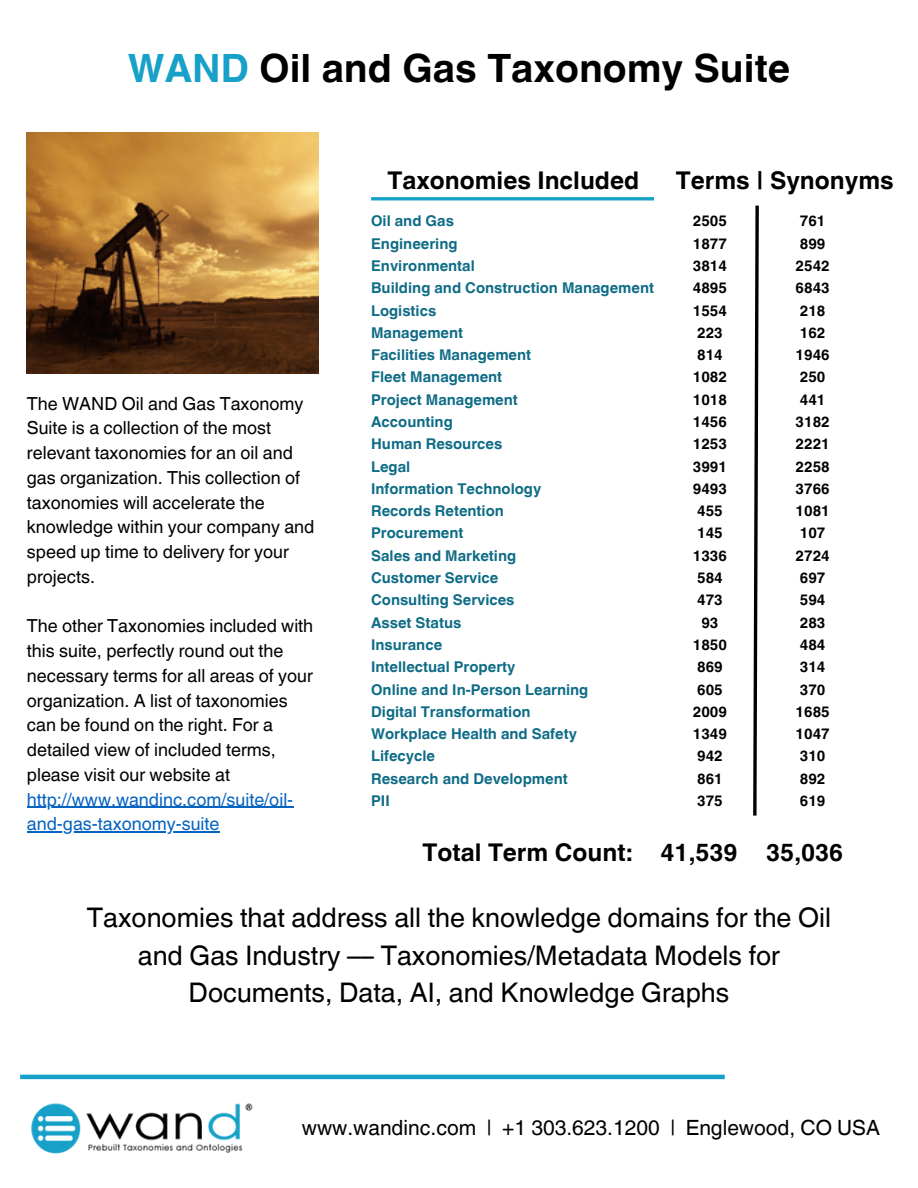
<style>
.page{position:relative;width:918px;height:1188px;background:#fff}
.page>*{position:absolute;margin:0;border:0;box-sizing:border-box;transform-origin:0 0}
.t1{font:700 39px "Helvetica World";color:#000}
.t2{font:27px/37.2px "Helvetica World";color:#000;text-align:center}
.t3{font:700 24.45px "Helvetica World";color:#000}
.t4{font:21px "Helvetica World";color:#000}
.t5{font:18px/24.8px "Helvetica World";color:#000}
.t6{font:18px/24.8px "Helvetica World";color:#0563c1}
.t7{font:700 14.85px/22.4px "Helvetica World";color:#0f6c86}
.t8{font:700 14.85px/22.4px "Helvetica World";color:#000;text-align:center}
.s1{color:#17a1c8}
</style>
<div class="page">
<img style="left:31px;top:1103px;width:222px;height:51px">
<hr style="left:20px;top:1075px;width:705px;height:4px;background:#17a1c8">
<hr style="left:371px;top:197px;width:283px;height:3px;background:#17a1c8">
<svg style="left:753px;top:205px;width:6px;height:611px"></svg>
<img style="left:27px;top:132px;width:291px;height:241px">
<hr style="left:27px;top:807px;width:266px;height:1px;background:#0563c1">
<hr style="left:27px;top:832px;width:192px;height:1px;background:#0563c1">
<h1 class="t1" style="left:128px;top:36px;width:664px"><span class="s1">WAND</span> Oil and Gas Taxonomy Suite</h1>
<p class="t5" style="left:27px;top:391px;width:289px">The WAND Oil and Gas Taxonomy<br>Suite is a collection of the most relevant taxonomies for an oil and gas organization. This collection of taxonomies will accelerate the knowledge within your company and speed up time to delivery for your projects.</p>
<p class="t5" style="left:27px;top:614px;width:288px">The other Taxonomies included with this suite, perfectly round out the necessary terms for all areas of your organization. A list of taxonomies can be found on the right. For a detailed view of included terms, please visit our website at</p>
<p class="t6" style="left:27px;top:787px;width:268px">http://www.wandinc.com/suite/oil&shy;and-gas-taxonomy-suite</p>
<h3 class="t3" style="left:388px;top:161px;width:253px">Taxonomies Included</h3>
<h3 class="t3" style="left:676px;top:161px;width:219px">Terms | Synonyms</h3>
<p class="t7" style="left:371px;top:208px;width:284px">Oil and Gas<br>Engineering<br>Environmental<br>Building and Construction Management<br>Logistics<br>Management<br>Facilities Management<br>Fleet Management<br>Project Management<br>Accounting<br>Human Resources<br>Legal<br>Information Technology<br>Records Retention<br>Procurement<br>Sales and Marketing<br>Customer Service<br>Consulting Services<br>Asset Status<br>Insurance<br>Intellectual Property<br>Online and In-Person Learning<br>Digital Transformation<br>Workplace Health and Safety<br>Lifecycle<br>Research and Development<br>PII</p>
<p class="t8" style="left:693px;top:208px;width:36px">2505<br>1877<br>3814<br>4895<br>1554<br>223<br>814<br>1082<br>1018<br>1456<br>1253<br>3991<br>9493<br>455<br>145<br>1336<br>584<br>473<br>93<br>1850<br>869<br>605<br>2009<br>1349<br>942<br>861<br>375</p>
<p class="t8" style="left:796px;top:208px;width:36px;text-align:left">761<br>899<br>2542<br>6843<br>218<br>162<br>1946<br>250<br>441<br>3182<br>2221<br>2258<br>3766<br>1081<br>107<br>2724<br>697<br>594<br>283<br>484<br>314<br>370<br>1685<br>1047<br>310<br>892<br>619</p>
<h3 class="t3" style="left:423px;top:832px;width:422px">Total Term Count: 41,539 35,036</h3>
<h2 class="t2" style="left:87px;top:900px;width:746px">Taxonomies that address all the knowledge domains for the Oil and Gas Industry –– Taxonomies/Metadata Models for<br>Documents, Data, AI, and Knowledge Graphs</h2>
<h3 class="t4" style="left:302px;top:1115px;width:580px">www.wandinc.com | +1 303.623.1200 | Englewood, CO USA</h3>
</div>
